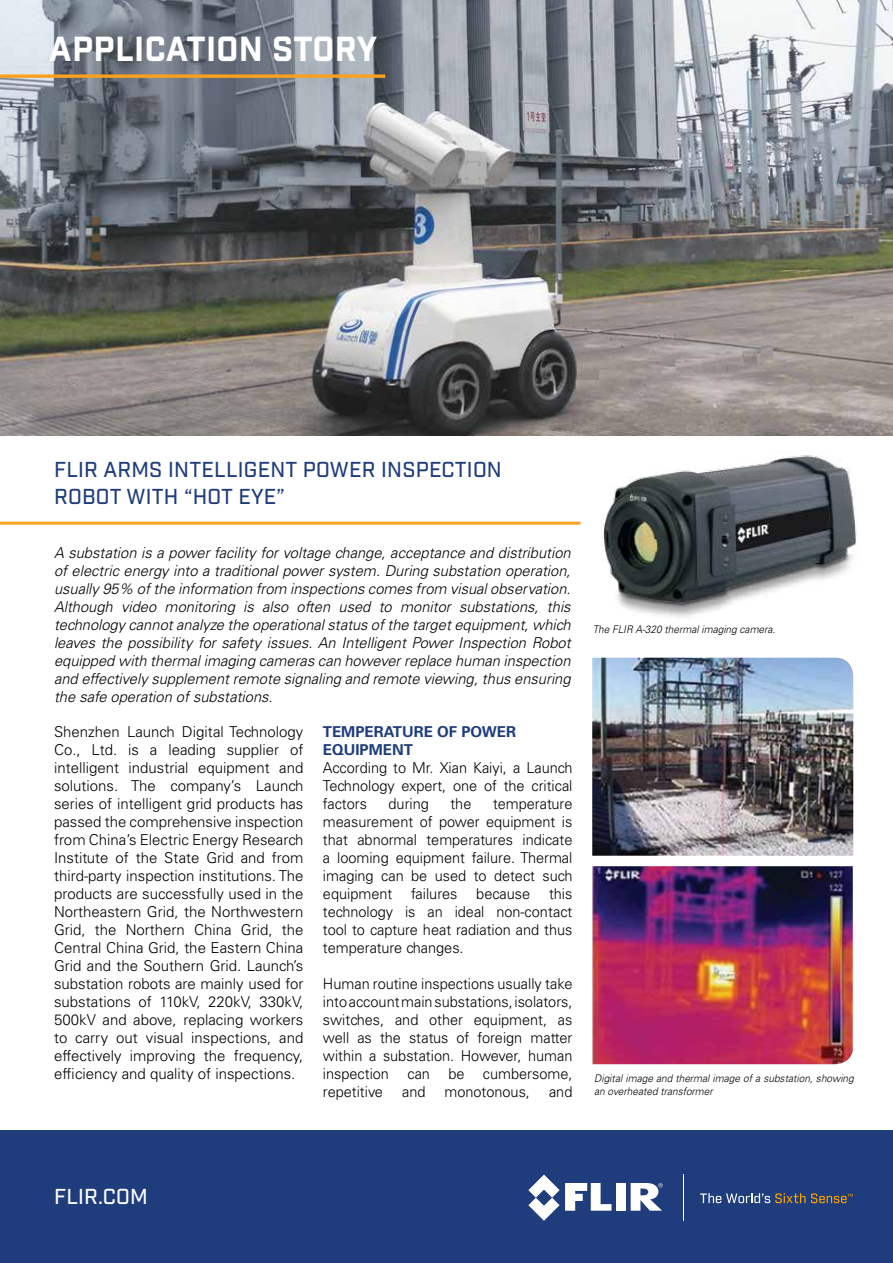
<style>
.page{position:relative;width:893px;height:1263px;background:#fff}
.page>*{position:absolute;margin:0;border:0;box-sizing:border-box;transform-origin:0 0}
.t1{font:700 33.75px "Industry";letter-spacing:.01em;color:#fff}
.t2{font:500 21px/27px "Industry";letter-spacing:.01em;color:#1f3d7c}
.t3{font:500 21px "Industry";letter-spacing:.01em;color:#fff}
.t4{font:300 15px/18px "Univers LT Std";color:#000;text-align:justify}
.t5{font:italic 300 15px/18px "Univers LT Std";color:#000;text-align:justify}
.t6{font:700 15px/18px "Univers LT Std";color:#1f3d7c}
.t7{font:italic 300 10.5px/12.6px "Univers LT Std";color:#000;scale:.96 1}
</style>
<div class="page">
<img style="left:0;top:0;width:893px;height:435px">
<div style="left:0;top:1130px;width:893px;height:133px;background:#1f3d7c"></div>
<div style="left:616px;top:1183px;width:10px;height:28px;background:#fff"></div>
<svg style="left:528px;top:1174px;width:83px;height:47px"></svg>
<svg style="left:631px;top:1183px;width:32px;height:28px"></svg>
<svg style="left:700px;top:1193px;width:153px;height:10px"></svg>
<hr style="left:683px;top:1174px;width:1px;height:47px;background:#fff">
<hr style="left:0;top:522px;width:580px;height:3px;background:#faa21b">
<svg style="left:0;top:74px;width:385px;height:4px;background:#e79e2d"></svg>
<img style="left:593px;top:435px;width:300px;height:183px">
<img style="left:592px;top:658px;width:261px;height:198px">
<img style="left:592px;top:866px;width:261px;height:198px">
<h1 class="t1" style="left:49px;top:29px;width:329px">APPLICATION STORY</h1>
<h2 class="t2" style="left:54px;top:456px;width:449px">FLIR ARMS INTELLIGENT POWER INSPECTION<br>ROBOT WITH “HOT EYE”</h2>
<p class="t5" style="left:54px;top:544px;width:518px">A substation is a power facility for voltage change, acceptance and distribution of electric energy into a traditional power system. During substation operation, usually 95% of the information from inspections comes from visual observation.<br>Although video monitoring is also often used to monitor substations, this technology cannot analyze the operational status of the target equipment, which leaves the possibility for safety issues. An Intelligent Power Inspection Robot equipped with thermal imaging cameras can however replace human inspection and effectively supplement remote signaling and remote viewing, thus ensuring the safe operation of substations.</p>
<p class="t4" style="left:54px;top:722px;width:251px">Shenzhen Launch Digital Technology Co., Ltd. is a leading supplier of intelligent industrial equipment and solutions. The company’s Launch series of intelligent grid products has passed the comprehensive inspection from China’s Electric Energy Research Institute of the State Grid and from third-party inspection institutions. The products are successfully used in the Northeastern Grid, the Northwestern Grid, the Northern China Grid, the Central China Grid, the Eastern China Grid and the Southern Grid. Launch’s substation robots are mainly used for substations of 110kV, 220kV, 330kV, 500kV and above, replacing workers to carry out visual inspections, and effectively improving the frequency, efficiency and quality of inspections.</p>
<p class="t6" style="left:323px;top:723px;width:195px">TEMPERATURE OF POWER<br>EQUIPMENT</p>
<p class="t4" style="left:323px;top:758px;width:251px">According to Mr. Xian Kaiyi, a Launch Technology expert, one of the critical factors</p>
<p class="t4" style="left:389px;top:794px;width:42px">during</p>
<p class="t4" style="left:450px;top:794px;width:22px">the</p>
<p class="t4" style="left:323px;top:794px;width:251px;text-indent:170px">temperature measurement of power equipment is that abnormal temperatures indicate a looming equipment failure. Thermal imaging can be used to detect such equipment</p>
<p class="t4" style="left:411px;top:884px;width:48px">failures</p>
<p class="t4" style="left:476px;top:884px;width:56px">because</p>
<p class="t4" style="left:323px;top:884px;width:251px;text-indent:226px">this technology is an ideal non-contact tool to capture heat radiation and thus temperature changes.</p>
<p class="t4" style="left:323px;top:974px;width:251px">Human routine inspections usually take into account main substations, isolators, switches, and other equipment, as well as the status of foreign matter within a substation. However, human inspection can be cumbersome, repetitive</p>
<p class="t4" style="left:402px;top:1082px;width:25px">and</p>
<p class="t4" style="left:445px;top:1082px;width:87px">monotonous,</p>
<p class="t4" style="left:549px;top:1082px;width:25px">and</p>
<p class="t7" style="left:593px;top:623px;width:192px">The FLIR A-320 thermal imaging camera.</p>
<p class="t7" style="left:594px;top:1072px;width:272px">Digital image and thermal image of a substation, showing an overheated transformer</p>
<h2 class="t3" style="left:54px;top:1183px;width:95px">FLIR.COM</h2>
</div>
